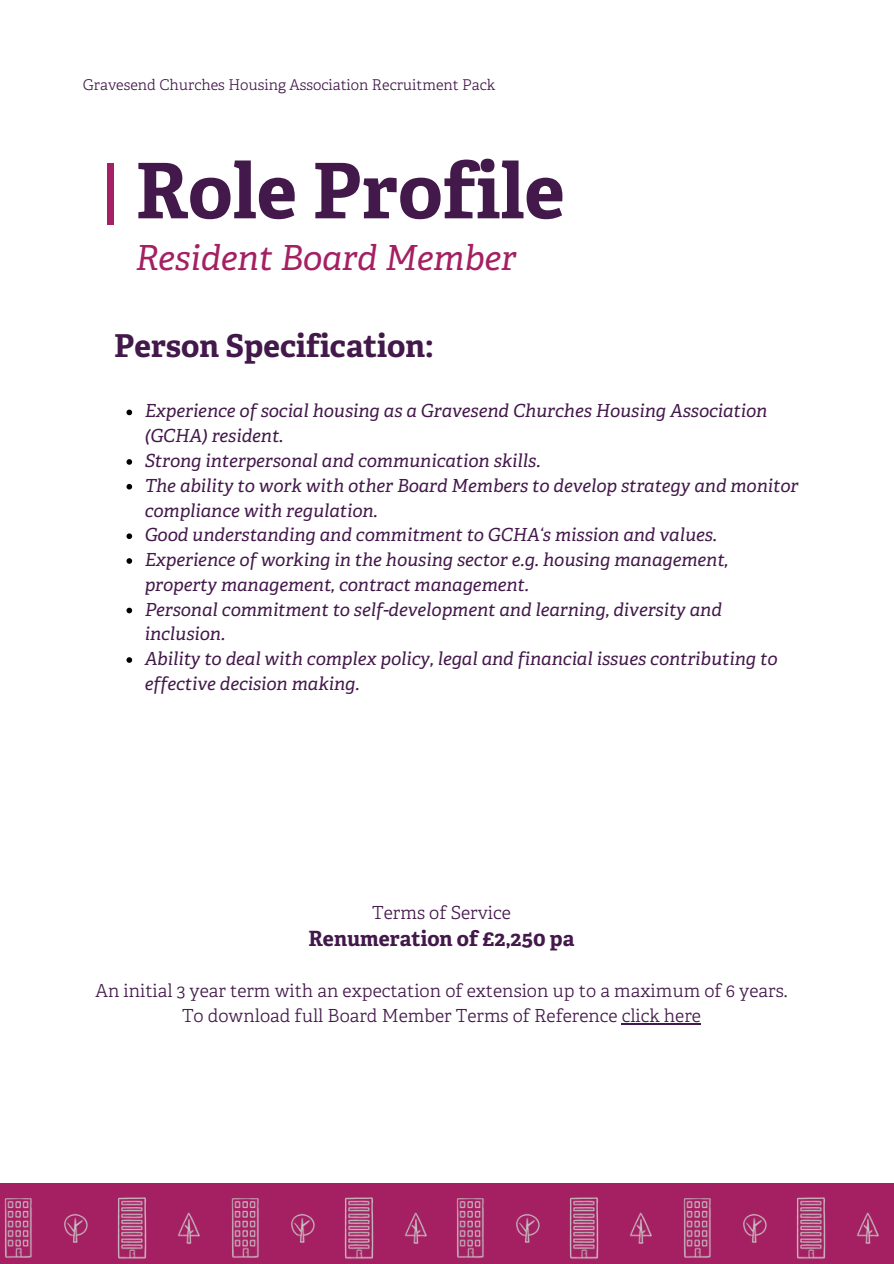
<style>
.page{position:relative;width:894px;height:1264px;background:#fff}
.page>*{position:absolute;margin:0;border:0;box-sizing:border-box;transform-origin:0 0}
.t1{font:700 76.5px "Adelle";color:#43184a}
.t2{font:italic 34.5px "Adelle";color:#a42062}
.t3{font:700 31.5px "Adelle";color:#43184a}
.t4{font:700 21px "Adelle";color:#43184a}
.t5{font:italic 18px/24.8px "Adelle";color:#43184a}
.t6{font:300 18px/24.8px "Adelle";color:#43184a;text-align:center}
.t7{font:300 14.85px "Adelle";color:#43184a}
</style>
<div class="page">
<div style="left:108px;top:163px;width:6px;height:61px;background:#a42062"></div>
<div style="left:0;top:1182px;width:893px;height:81px;background:#a42062"></div>
<img style="left:4px;top:1197px;width:423px;height:62px">
<img style="left:456px;top:1197px;width:423px;height:62px">
<svg style="left:126px;top:409px;width:6px;height:6px"></svg>
<svg style="left:126px;top:459px;width:6px;height:6px"></svg>
<svg style="left:126px;top:484px;width:6px;height:5px"></svg>
<svg style="left:126px;top:533px;width:6px;height:6px"></svg>
<svg style="left:126px;top:558px;width:6px;height:6px"></svg>
<svg style="left:126px;top:607px;width:6px;height:6px"></svg>
<svg style="left:126px;top:657px;width:6px;height:6px"></svg>
<hr style="left:621px;top:1023px;width:79px;height:1px;background:#43184a">
<p class="t7" style="left:83px;top:77px;width:414px">Gravesend Churches Housing Association Recruitment Pack</p>
<p class="t1" style="left:135px;top:151px;width:430px">Role Profile</p>
<p class="t2" style="left:135px;top:240px;width:382px">Resident Board Member</p>
<p class="t3" style="left:114px;top:329px;width:321px">Person Specification:</p>
<p class="t5" style="left:145px;top:400px;width:624px">Experience of social housing as a Gravesend Churches Housing Association (GCHA) resident.</p>
<p class="t5" style="left:145px;top:450px;width:397px">Strong interpersonal and communication skills.</p>
<p class="t5" style="left:145px;top:475px;width:655px">The ability to work with other Board Members to develop strategy and monitor compliance with regulation.</p>
<p class="t5" style="left:145px;top:524px;width:573px">Good understanding and commitment to GCHA‘s mission and values.</p>
<h3 class="t5" style="left:145px;top:549px;width:585px">Experience of working in the housing sector e.g. housing management, property management, contract management.</h3>
<h3 class="t5" style="left:145px;top:598px;width:578px">Personal commitment to self-development and learning, diversity and inclusion.</h3>
<p class="t5" style="left:145px;top:648px;width:634px">Ability to deal with complex policy, legal and financial issues contributing to effective decision making.</p>
<p class="t6" style="left:372px;top:901px;width:140px">Terms of Service</p>
<p class="t4" style="left:308px;top:927px;width:267px">Renumeration of £2,250 pa</p>
<p class="t6" style="left:96px;top:980px;width:693px">An initial 3 year term with an expectation of extension up to a maximum of 6 years.<br>To download full Board Member Terms of Reference click here</p>
</div>
